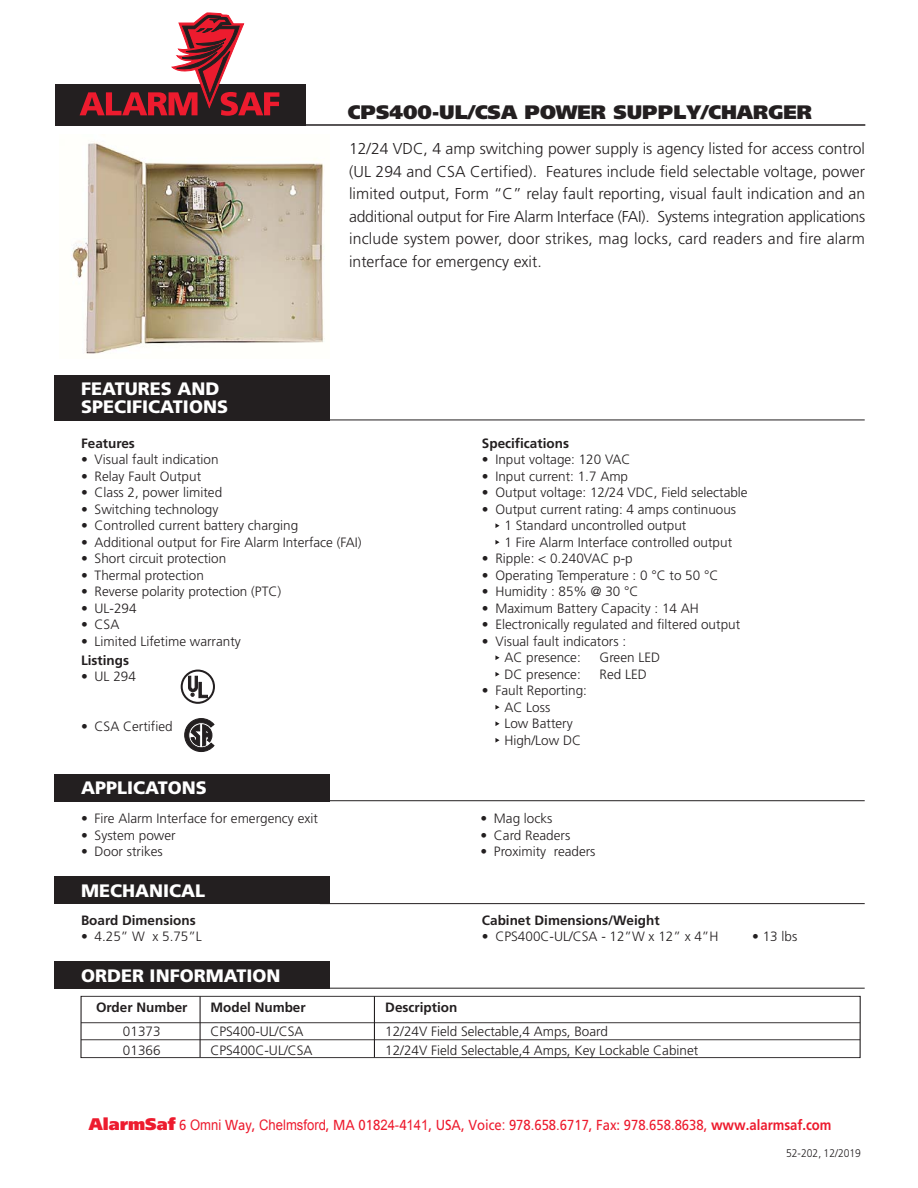
<style>
.page{position:relative;width:918px;height:1188px;background:#fff}
.page>*{position:absolute;margin:0;border:0;box-sizing:border-box;transform-origin:0 0}
.t1{font:900 19.5px "Frutiger";color:#231f20}
.t2{font:900 18px/18px "Frutiger";color:#fff}
.t3{font:300 15.75px/22.5px "Frutiger";color:#231f20;text-align:justify}
.t4{font:14.55px "Frutiger";color:#ed1b2e;scale:.9 1}
.t5{font:300 13.5px/16.5px "Frutiger";color:#231f20}
.t6{font:700 13.5px "Frutiger";color:#231f20}
.t7{font:300 11.1px "Frutiger";color:#231f20;scale:.93 1}
.s1{font-weight:900;font-size:16.8px}
.s2{font-family:"Arial"}
.s3{font-weight:700}
</style>
<div class="page">
<div style="left:55px;top:84px;width:250px;height:42px;background:#231f20"></div>
<svg style="left:80px;top:13px;width:199px;height:103px"></svg>
<hr style="left:304px;top:124px;width:561px;height:2px;background:#231f20">
<img style="left:72px;top:142px;width:253px;height:212px">
<div style="left:54px;top:375px;width:276px;height:45px;background:#231f20"></div>
<hr style="left:320px;top:420px;width:545px;height:1px;background:#231f20">
<svg style="left:495px;top:523px;width:5px;height:5px"></svg>
<svg style="left:495px;top:540px;width:5px;height:5px"></svg>
<svg style="left:495px;top:655px;width:5px;height:5px"></svg>
<svg style="left:495px;top:672px;width:5px;height:5px"></svg>
<svg style="left:495px;top:705px;width:5px;height:5px"></svg>
<svg style="left:495px;top:721px;width:5px;height:5px"></svg>
<svg style="left:495px;top:738px;width:5px;height:5px"></svg>
<div style="left:54px;top:774px;width:276px;height:27px;background:#231f20"></div>
<hr style="left:320px;top:800px;width:545px;height:1px;background:#231f20">
<div style="left:54px;top:877px;width:276px;height:27px;background:#231f20"></div>
<hr style="left:320px;top:903px;width:545px;height:1px;background:#231f20">
<svg style="left:181px;top:670px;width:34px;height:34px"></svg>
<svg style="left:188px;top:676px;width:20px;height:22px"></svg>
<svg style="left:185px;top:718px;width:29px;height:34px"></svg>
<div style="left:81px;top:996px;width:780px;height:62px;border:1px solid #231f20"></div>
<hr style="left:81px;top:1022px;width:779px;height:1px;background:#231f20">
<hr style="left:200px;top:996px;width:1px;height:61px;background:#231f20">
<hr style="left:374px;top:996px;width:1px;height:61px;background:#231f20">
<hr style="left:81px;top:1039px;width:779px;height:1px;background:#231f20">
<div style="left:54px;top:962px;width:276px;height:27px;background:#231f20"></div>
<hr style="left:320px;top:988px;width:545px;height:1px;background:#231f20">
<h1 class="t1" style="left:348px;top:104px;width:466px">CPS400-UL/CSA POWER SUPPLY/CHARGER</h1>
<p class="t3" style="left:349px;top:139px;width:518px">12/24 VDC, 4 amp switching power supply is agency listed for access control (UL 294 and CSA Certified). Features include field selectable voltage, power limited output, Form “C” relay fault reporting, visual fault indication and an additional output for Fire Alarm Interface (FAI). Systems integration applications include system power, door strikes, mag locks, card readers and fire alarm interface for emergency exit.</p>
<h2 class="t2" style="left:81px;top:382px;width:148px">FEATURES AND<br>SPECIFICATIONS</h2>
<p class="t6" style="left:81px;top:438px;width:55px">Features</p>
<p class="t5" style="left:81px;top:452px;width:139px">• Visual fault indication</p>
<p class="t5" style="left:81px;top:469px;width:122px">• Relay Fault Output</p>
<p class="t5" style="left:81px;top:485px;width:143px">• Class 2, power limited</p>
<p class="t5" style="left:81px;top:502px;width:139px">• Switching technology</p>
<p class="t5" style="left:81px;top:518px;width:219px">• Controlled current battery charging</p>
<p class="t5" style="left:81px;top:535px;width:282px">• Additional output for Fire Alarm Interface (FAI)</p>
<p class="t5" style="left:81px;top:551px;width:147px">• Short circuit protection</p>
<p class="t5" style="left:81px;top:568px;width:124px">• Thermal protection</p>
<p class="t5" style="left:81px;top:584px;width:202px">• Reverse polarity protection (PTC)</p>
<p class="t5" style="left:81px;top:601px;width:57px">• UL-294</p>
<p class="t5" style="left:81px;top:617px;width:40px">• CSA</p>
<p class="t5" style="left:81px;top:634px;width:161px">• Limited Lifetime warranty</p>
<p class="t6" style="left:81px;top:654px;width:50px">Listings</p>
<p class="t5" style="left:81px;top:669px;width:56px">• UL 294</p>
<p class="t5" style="left:81px;top:719px;width:93px">• CSA Certified</p>
<h2 class="t2" style="left:81px;top:780px;width:127px">APPLICATONS</h2>
<p class="t5" style="left:81px;top:812px;width:238px">• Fire Alarm Interface for emergency exit</p>
<p class="t5" style="left:81px;top:828px;width:96px">• System power</p>
<p class="t5" style="left:81px;top:845px;width:83px">• Door strikes</p>
<h2 class="t2" style="left:81px;top:883px;width:126px">MECHANICAL</h2>
<p class="t6" style="left:81px;top:915px;width:116px">Board Dimensions</p>
<p class="t5" style="left:81px;top:929px;width:122px">• 4.25” W x 5.75”L</p>
<h2 class="t2" style="left:81px;top:968px;width:201px">ORDER INFORMATION</h2>
<p class="t6" style="left:482px;top:438px;width:89px">Specifications</p>
<p class="t5" style="left:482px;top:452px;width:150px">• Input voltage: 120 VAC</p>
<p class="t5" style="left:482px;top:469px;width:148px">• Input current: 1.7 Amp</p>
<p class="t5" style="left:482px;top:485px;width:267px">• Output voltage: 12/24 VDC, Field selectable</p>
<p class="t5" style="left:504px;top:502px;width:233px;text-indent:-23px">• Output current rating: 4 amps continuous<br>1 Standard uncontrolled output<br>1 Fire Alarm Interface controlled output</p>
<p class="t5" style="left:482px;top:551px;width:152px">• Ripple: &lt; 0.240VAC p-p</p>
<p class="t5" style="left:482px;top:568px;width:238px">• Operating Temperature : 0 C to 50 C</p>
<p class="t5" style="left:482px;top:584px;width:158px">• Humidity : 85% @ 30 C</p>
<p class="t5" style="left:482px;top:601px;width:218px">• Maximum Battery Capacity : 14 AH</p>
<p class="t5" style="left:482px;top:617px;width:260px">• Electronically regulated and filtered output</p>
<p class="t5" style="left:504px;top:634px;width:123px;text-indent:-23px">• Visual fault indicators :<br>AC presence:</p>
<p class="t5" style="left:600px;top:650px;width:62px">Green LED</p>
<p class="t5" style="left:504px;top:667px;width:78px">DC presence:</p>
<p class="t5" style="left:600px;top:667px;width:49px">Red LED</p>
<p class="t5" style="left:504px;top:683px;width:84px;text-indent:-23px">• Fault Reporting:<br>AC Loss<br>Low Battery<br>High/Low DC</p>
<p class="t5" style="left:480px;top:812px;width:74px">• Mag locks</p>
<p class="t5" style="left:480px;top:828px;width:91px">• Card Readers</p>
<p class="t5" style="left:480px;top:845px;width:117px">• Proximity readers</p>
<p class="t6" style="left:482px;top:915px;width:179px">Cabinet Dimensions/Weight</p>
<p class="t5" style="left:482px;top:929px;width:238px">• CPS400C-UL/CSA - 12”W x 12” x 4”H</p>
<p class="t5" style="left:752px;top:929px;width:47px">• 13 lbs</p>
<p class="t6" style="left:96px;top:1002px;width:93px">Order Number</p>
<p class="t6" style="left:210px;top:1002px;width:97px">Model Number</p>
<p class="t6" style="left:385px;top:1002px;width:74px">Description</p>
<p class="t5" style="left:123px;top:1024px;width:39px">01373</p>
<p class="t5" style="left:210px;top:1024px;width:95px">CPS400-UL/CSA</p>
<p class="t5" style="left:385px;top:1024px;width:224px">12/24V Field Selectable,4 Amps, Board</p>
<p class="t5" style="left:123px;top:1043px;width:39px">01366</p>
<p class="t5" style="left:210px;top:1043px;width:104px">CPS400C-UL/CSA</p>
<p class="t5" style="left:385px;top:1043px;width:315px">12/24V Field Selectable,4 Amps, Key Lockable Cabinet</p>
<p class="t4" style="left:89px;top:1119px;width:827px"><span class="s1">AlarmSaf</span> 6 <span class="s2">Omni</span> Way, <span class="s2">Chelmsford</span>, MA 018<span class="s2">24</span>-4<span class="s2">141</span>, USA, Voice<span class="s2">:</span> 978<span class="s2">.</span>658<span class="s2">.</span>6717, Fax: 978<span class="s2">.</span>658<span class="s2">.</span>8638, <span class="s3">www.alarmsaf.com</span></p>
<p class="t7" style="left:786px;top:1149px;width:82px">52-202;, 12/2019</p>
</div>
